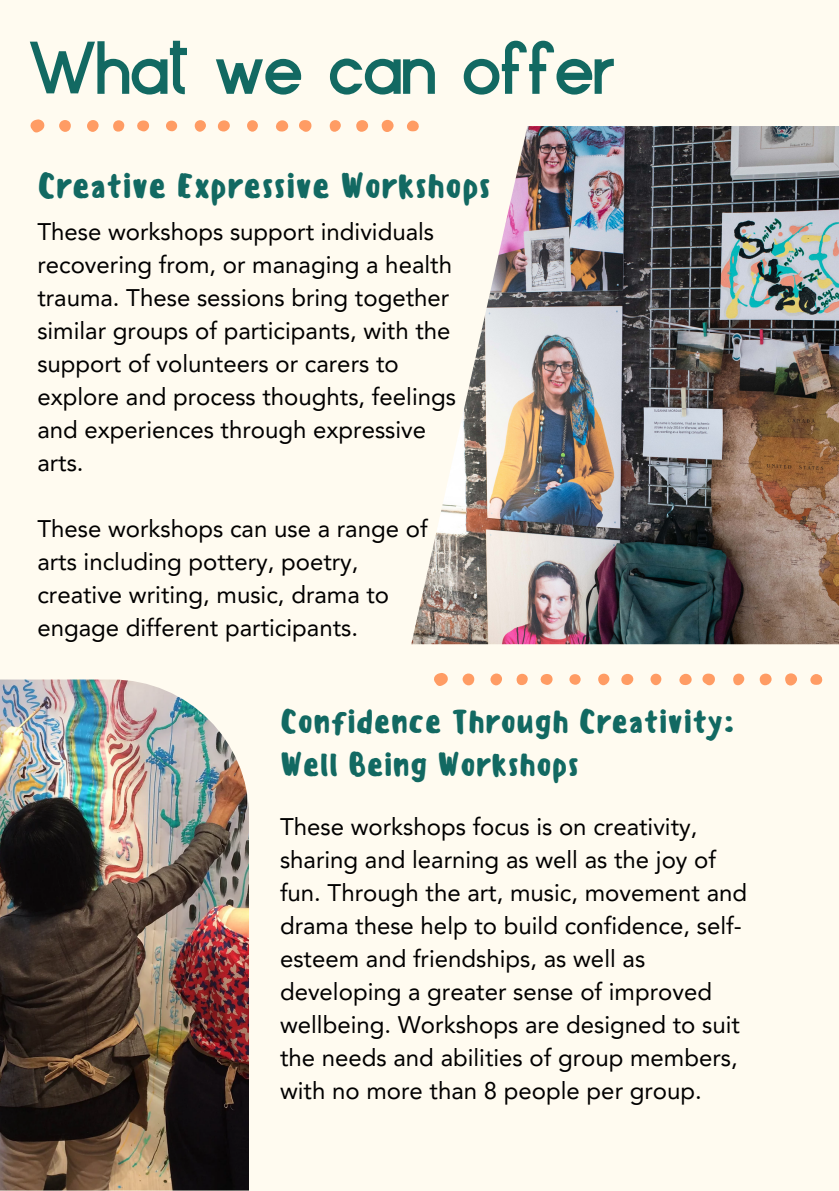
<style>
.page{position:relative;width:839px;height:1191px;background:#fff}
.page>*{position:absolute;margin:0;border:0;box-sizing:border-box;transform-origin:0 0}
.t1{font:700 60.6px "Glasgow";color:#126962}
.t2{font:500 34px "Sensei";color:#126962}
.t3{font:500 32px/43.6px "Sensei";color:#126962}
.t4{font:24px/33px "Avenir LT Pro";color:#000}
</style>
<div class="page">
<div style="left:0;top:0;width:838px;height:1191px;background:#fffbf0"></div>
<svg style="left:30px;top:119px;width:15px;height:14px"></svg>
<svg style="left:299px;top:120px;width:13px;height:12px"></svg>
<div style="left:381px;top:120px;width:12px;height:12px;background:#ff9c64;border-radius:50%"></div>
<div style="left:356px;top:120px;width:12px;height:12px;background:#ff9c64;border-radius:50%"></div>
<div style="left:59px;top:120px;width:12px;height:12px;background:#ff9c64;border-radius:50%"></div>
<svg style="left:276px;top:120px;width:12px;height:12px"></svg>
<div style="left:87px;top:120px;width:12px;height:12px;background:#ff9c64;border-radius:50%"></div>
<div style="left:218px;top:120px;width:12px;height:12px;background:#ff9c64;border-radius:50%"></div>
<svg style="left:137px;top:120px;width:12px;height:12px"></svg>
<div style="left:330px;top:120px;width:11px;height:12px;background:#ff9c64;border-radius:50%"></div>
<svg style="left:407px;top:121px;width:12px;height:11px"></svg>
<div style="left:195px;top:120px;width:11px;height:12px;background:#ff9c64;border-radius:50%"></div>
<div style="left:113px;top:120px;width:11px;height:12px;background:#ff9c64;border-radius:5px"></div>
<svg style="left:247px;top:120px;width:11px;height:12px"></svg>
<div style="left:166px;top:121px;width:11px;height:10px;background:#ff9c64;border-radius:50%"></div>
<svg style="left:434px;top:673px;width:14px;height:13px"></svg>
<svg style="left:702px;top:674px;width:13px;height:11px"></svg>
<div style="left:785px;top:673px;width:12px;height:13px;background:#ff9c64;border-radius:50%"></div>
<div style="left:759px;top:674px;width:12px;height:11px;background:#ff9c64;border-radius:50%"></div>
<div style="left:462px;top:674px;width:12px;height:11px;background:#ff9c64;border-radius:50%"></div>
<svg style="left:679px;top:674px;width:13px;height:11px"></svg>
<div style="left:490px;top:673px;width:12px;height:12px;background:#ff9c64;border-radius:50%"></div>
<div style="left:621px;top:674px;width:12px;height:11px;background:#ff9c64;border-radius:50%"></div>
<svg style="left:540px;top:674px;width:13px;height:11px"></svg>
<div style="left:733px;top:674px;width:11px;height:11px;background:#ff9c64;border-radius:50%"></div>
<svg style="left:810px;top:674px;width:13px;height:11px"></svg>
<div style="left:598px;top:674px;width:11px;height:11px;background:#ff9c64;border-radius:50%"></div>
<div style="left:516px;top:674px;width:12px;height:11px;background:#ff9c64;border-radius:5px"></div>
<svg style="left:650px;top:674px;width:11px;height:11px"></svg>
<div style="left:569px;top:674px;width:11px;height:11px;background:#ff9c64;border-radius:50%"></div>
<img style="left:411px;top:126px;width:427px;height:518px">
<img style="left:0;top:680px;width:249px;height:510px">
<p class="t1" style="left:30px;top:24px;width:588px">What we can offer</p>
<p class="t2" style="left:37px;top:165px;width:455px">Creative Expressive Workshops</p>
<p class="t4" style="left:37px;top:218px;width:420px">These workshops support individuals recovering from, or managing a health trauma. These sessions bring together similar groups of participants, with the support of volunteers or carers to explore and process thoughts, feelings and experiences through expressive arts.</p>
<p class="t4" style="left:37px;top:515px;width:392px">These workshops can use a range of arts including pottery, poetry,</p>
<p class="t4" style="left:37px;top:581px;width:353px">creative writing, music, drama to</p>
<p class="t4" style="left:37px;top:614px;width:322px">engage different participants.</p>
<p class="t3" style="left:280px;top:700px;width:456px">Confidence Through Creativity:<br>Well Being Workshops</p>
<p class="t4" style="left:280px;top:812px;width:468px">These workshops focus is on creativity, sharing and learning as well as the joy of fun. Through the art, music, movement and drama these help to build confidence, self&shy;esteem and friendships, as well as developing a greater sense of improved wellbeing. Workshops are designed to suit the needs and abilities of group members, with no more than 8 people per group.</p>
</div>
